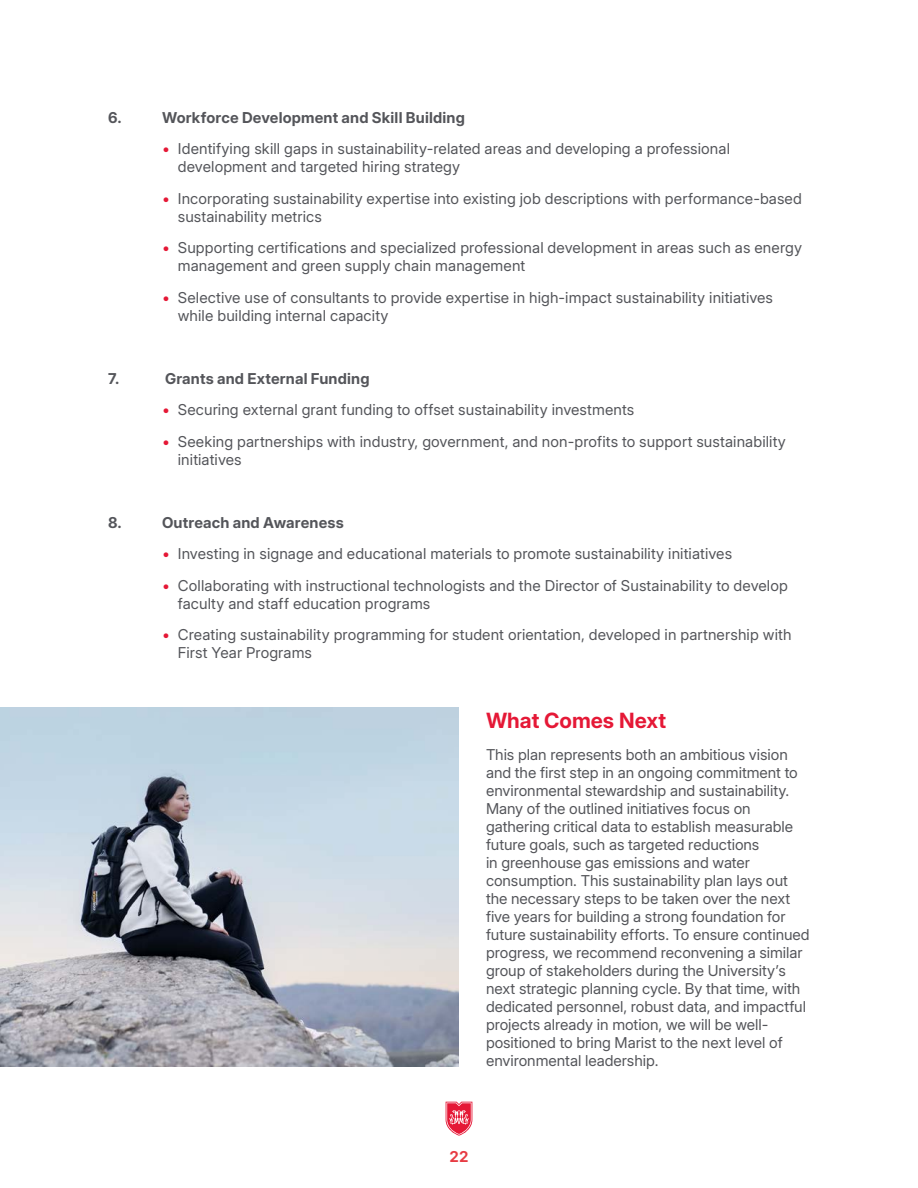
<style>
.page{position:relative;width:918px;height:1188px;background:#fff}
.page>*{position:absolute;margin:0;border:0;box-sizing:border-box;transform-origin:0 0}
.Sub_Chapter{font:700 21px "Inter 24 pt";color:#e51836}
.List_Paragraph{font:15px/18px "Inter 24 pt";letter-spacing:.005em;color:#54555a}
.Body_Text{font:15px/18px "Inter 24 pt";letter-spacing:-.005em;color:#54555a}
.Heading_1{font:700 15px "Inter 24 pt";letter-spacing:.01em;color:#54555a}
.List_Paragraph-2{font:700 15px "Inter 24 pt";letter-spacing:.01em;color:#54555a}
.t1{font:15px "Inter";color:#e73b43}
.s1{color:#e51836}
</style>
<div class="page">
<svg style="left:445px;top:1101px;width:28px;height:35px"></svg>
<img style="left:0;top:708px;width:459px;height:358px">
<p class="Heading_1" style="left:108px;top:106px;width:15px">6.</p>
<p class="Heading_1" style="left:162px;top:106px;width:304px">Workforce Development and Skill Building</p>
<p class="List_Paragraph" style="left:178px;top:139px;width:554px;text-indent:-16px"><span class="s1">•</span> Identifying skill gaps in sustainability-related areas and developing a professional development and targeted hiring strategy</p>
<p class="List_Paragraph" style="left:178px;top:189px;width:626px;text-indent:-16px"><span class="s1">•</span> Incorporating sustainability expertise into existing job descriptions with performance-based sustainability metrics</p>
<p class="List_Paragraph" style="left:178px;top:238px;width:626px;text-indent:-16px"><span class="s1">•</span> Supporting certifications and specialized professional development in areas such as energy management and green supply chain management</p>
<p class="List_Paragraph" style="left:178px;top:288px;width:597px;text-indent:-16px"><span class="s1">•</span> Selective use of consultants to provide expertise in high-impact sustainability initiatives while building internal capacity</p>
<p class="List_Paragraph-2" style="left:108px;top:367px;width:13px">7.</p>
<p class="List_Paragraph-2" style="left:165px;top:367px;width:206px">Grants and External Funding</p>
<p class="List_Paragraph" style="left:162px;top:400px;width:474px"><span class="s1">•</span> Securing external grant funding to offset sustainability investments</p>
<p class="List_Paragraph" style="left:178px;top:432px;width:610px;text-indent:-16px"><span class="s1">•</span> Seeking partnerships with industry, government, and non-profits to support sustainability initiatives</p>
<p class="Heading_1" style="left:108px;top:511px;width:15px">8.</p>
<p class="Heading_1" style="left:162px;top:511px;width:183px">Outreach and Awareness</p>
<p class="List_Paragraph" style="left:162px;top:544px;width:572px"><span class="s1">•</span> Investing in signage and educational materials to promote sustainability initiatives</p>
<p class="List_Paragraph" style="left:178px;top:576px;width:612px;text-indent:-16px"><span class="s1">•</span> Collaborating with instructional technologists and the Director of Sustainability to develop faculty and staff education programs</p>
<p class="List_Paragraph" style="left:178px;top:625px;width:615px;text-indent:-16px"><span class="s1">•</span> Creating sustainability programming for student orientation, developed in partnership with<br>First Year Programs</p>
<p class="Sub_Chapter" style="left:486px;top:705px;width:182px">What Comes Next</p>
<p class="Body_Text" style="left:486px;top:745px;width:325px">This plan represents both an ambitious vision and the first step in an ongoing commitment to environmental stewardship and sustainability.<br>Many of the outlined initiatives focus on gathering critical data to establish measurable future goals, such as targeted reductions<br>in greenhouse gas emissions and water consumption. This sustainability plan lays out the necessary steps to be taken over the next five years for building a strong foundation for future sustainability efforts. To ensure continued progress, we recommend reconvening a similar group of stakeholders during the University’s next strategic planning cycle. By that time, with dedicated personnel, robust data, and impactful projects already in motion, we will be well&shy;positioned to bring Marist to the next level of environmental leadership.</p>
<p class="t1" style="left:449px;top:1145px;width:21px">22</p>
</div>
